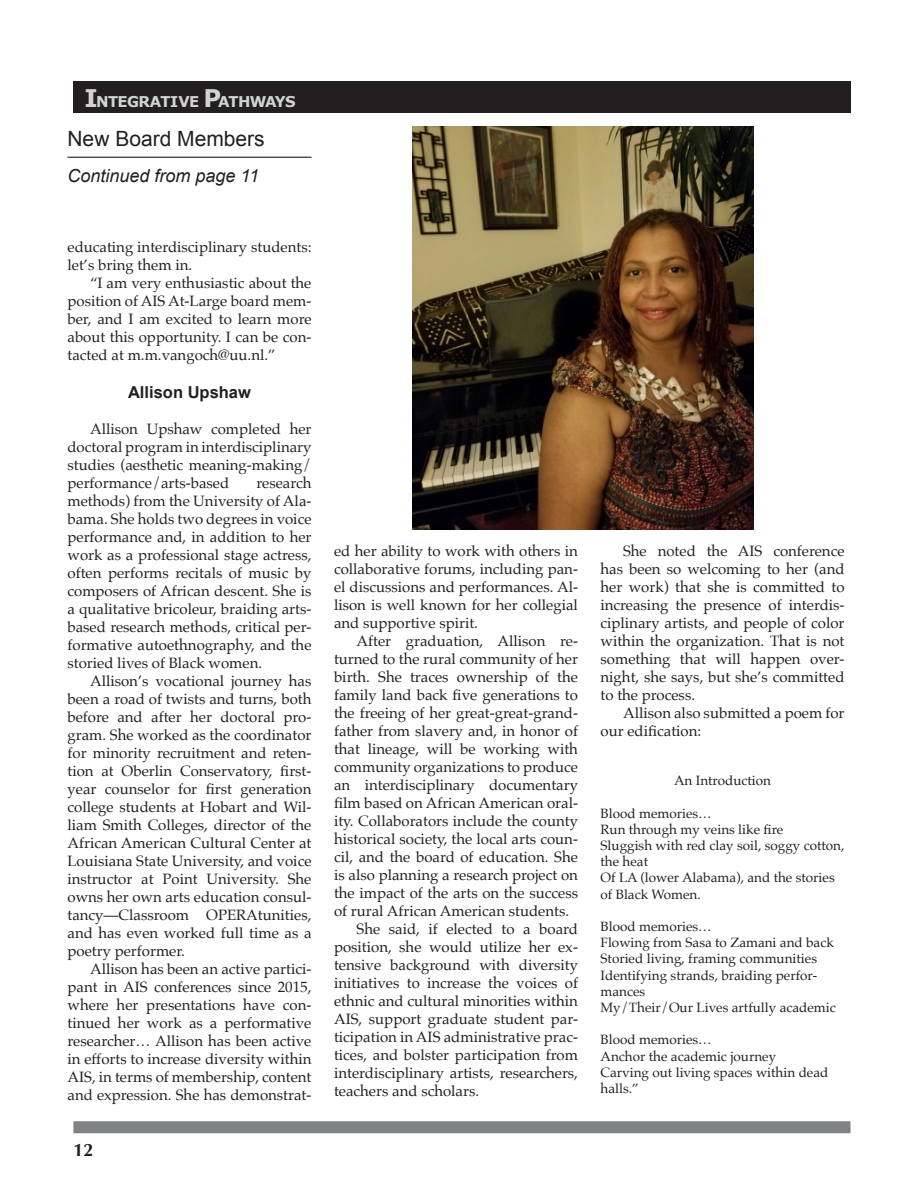
<style>
.page{position:relative;width:918px;height:1188px;background:#fff}
.page>*{position:absolute;margin:0;border:0;box-sizing:border-box;transform-origin:0 0}
.t1{font:21px "Arial";color:#231f20}
.t2{font:italic 18px "Arial";color:#231f20}
.t3{font:700 18px "Optima";color:#231f20}
.t4{font:700 16.5px "Arial";color:#231f20}
.t5{font:15px/18px "Palatino";color:#231f20;text-align:justify}
.t6{font:700 14.85px "Verdana";letter-spacing:-.045em;color:#d1d2d4}
.t7{font:13.5px/16.2px "Palatino";color:#231f20}
.s1{font-size:24.3px}
</style>
<div class="page">
<div style="left:73px;top:1121px;width:777px;height:12px;background:#808285"></div>
<div style="left:73px;top:81px;width:777px;height:32px;background:#231f20"></div>
<hr style="left:68px;top:157px;width:244px;height:1px;background:#231f20">
<img style="left:412px;top:126px;width:341px;height:403px">
<p class="t6" style="left:85px;top:91px;width:212px"><span class="s1">I</span>NTEGRATIVE <span class="s1">P</span>ATHWAYS</p>
<p class="t1" style="left:68px;top:125px;width:199px">New Board Members</p>
<p class="t2" style="left:68px;top:164px;width:193px">Continued from page 11</p>
<p class="t5" style="left:68px;top:238px;width:246px">educating interdisciplinary students: let’s bring them in.</p>
<p class="t5" style="left:68px;top:274px;width:246px;text-indent:22px">“I am very enthusiastic about the position of AIS At-Large board mem&shy;ber, and I am excited to learn more about this opportunity. I can be con&shy;tacted at m.m.vangoch@uu.nl.”</p>
<p class="t4" style="left:128px;top:381px;width:124px">Allison Upshaw</p>
<p class="t5" style="left:68px;top:419px;width:246px;text-indent:22px">Allison Upshaw completed her doctoral program in interdisciplinary studies (aesthetic meaning-making/ performance/arts-based</p>
<p class="t5" style="left:68px;top:473px;width:246px;text-indent:189px">research methods) from the University of Ala&shy;bama. She holds two degrees in voice performance and, in addition to her work as a professional stage actress, often performs recitals of music by composers of African descent. She is a qualitative bricoleur, braiding arts&shy;based research methods, critical per&shy;formative autoethnography, and the storied lives of Black women.</p>
<p class="t5" style="left:68px;top:671px;width:246px;text-indent:22px">Allison’s vocational journey has been a road of twists and turns, both before and after her doctoral pro&shy;gram. She worked as the coordinator for minority recruitment and reten&shy;tion at Oberlin Conservatory, first&shy;year counselor for first generation college students at Hobart and Wil&shy;liam Smith Colleges, director of the African American Cultural Center at Louisiana State University, and voice instructor at Point University. She owns her own arts education consul&shy;tancy—Classroom OPERAtunities, and has even worked full time as a poetry performer.</p>
<p class="t5" style="left:68px;top:959px;width:246px;text-indent:22px">Allison has been an active partici&shy;pant in AIS conferences since 2015, where her presentations have con&shy;tinued her work as a performative researcher… Allison has been active in efforts to increase diversity within AIS, in terms of membership, content and expression. She has demonstrat-</p>
<p class="t3" style="left:73px;top:1140px;width:22px">12</p>
<p class="t5" style="left:334px;top:542px;width:246px">ed her ability to work with others in collaborative forums, including pan&shy;el discussions and performances. Al&shy;lison is well known for her collegial and supportive spirit.</p>
<p class="t5" style="left:334px;top:632px;width:246px;text-indent:22px">After graduation, Allison re&shy;turned to the rural community of her birth. She traces ownership of the family land back five generations to the freeing of her great-great-grand&shy;father from slavery and, in honor of that lineage, will be working with community organizations to produce an interdisciplinary documentary film based on African American oral&shy;ity. Collaborators include the county historical society, the local arts coun&shy;cil, and the board of education. She is also planning a research project on the impact of the arts on the success of rural African American students.</p>
<p class="t5" style="left:334px;top:920px;width:246px;text-indent:22px">She said, if elected to a board position, she would utilize her ex&shy;tensive background with diversity initiatives to increase the voices of ethnic and cultural minorities within AIS, support graduate student par&shy;ticipation in AIS administrative prac&shy;tices, and bolster participation from interdisciplinary artists, researchers, teachers and scholars.</p>
<p class="t5" style="left:601px;top:542px;width:246px;text-indent:22px">She noted the AIS conference has been so welcoming to her (and her work) that she is committed to increasing the presence of interdis&shy;ciplinary artists, and people of color within the organization. That is not something that will happen over&shy;night, she says, but she’s committed to the process.</p>
<p class="t5" style="left:601px;top:704px;width:246px;text-indent:22px">Allison also submitted a poem for our edification:</p>
<p class="t7" style="left:674px;top:772px;width:98px">An Introduction</p>
<p class="t7" style="left:601px;top:805px;width:113px">Blood memories…</p>
<p class="t7" style="left:601px;top:821px;width:184px">Run through my veins like fire</p>
<p class="t7" style="left:601px;top:837px;width:245px">Sluggish with red clay soil, soggy cotton, the heat</p>
<p class="t7" style="left:601px;top:870px;width:236px">Of LA (lower Alabama), and the stories of Black Women.</p>
<p class="t7" style="left:601px;top:918px;width:113px">Blood memories…</p>
<p class="t7" style="left:601px;top:934px;width:235px">Flowing from Sasa to Zamani and back</p>
<p class="t7" style="left:601px;top:951px;width:218px">Storied living, framing communities</p>
<p class="t7" style="left:601px;top:967px;width:218px">Identifying strands, braiding perfor&shy;mances</p>
<p class="t7" style="left:601px;top:999px;width:237px">My/Their/Our Lives artfully academic</p>
<p class="t7" style="left:601px;top:1032px;width:113px">Blood memories…</p>
<p class="t7" style="left:601px;top:1048px;width:177px">Anchor the academic journey</p>
<p class="t7" style="left:601px;top:1064px;width:229px">Carving out living spaces within dead halls.”</p>
</div>
